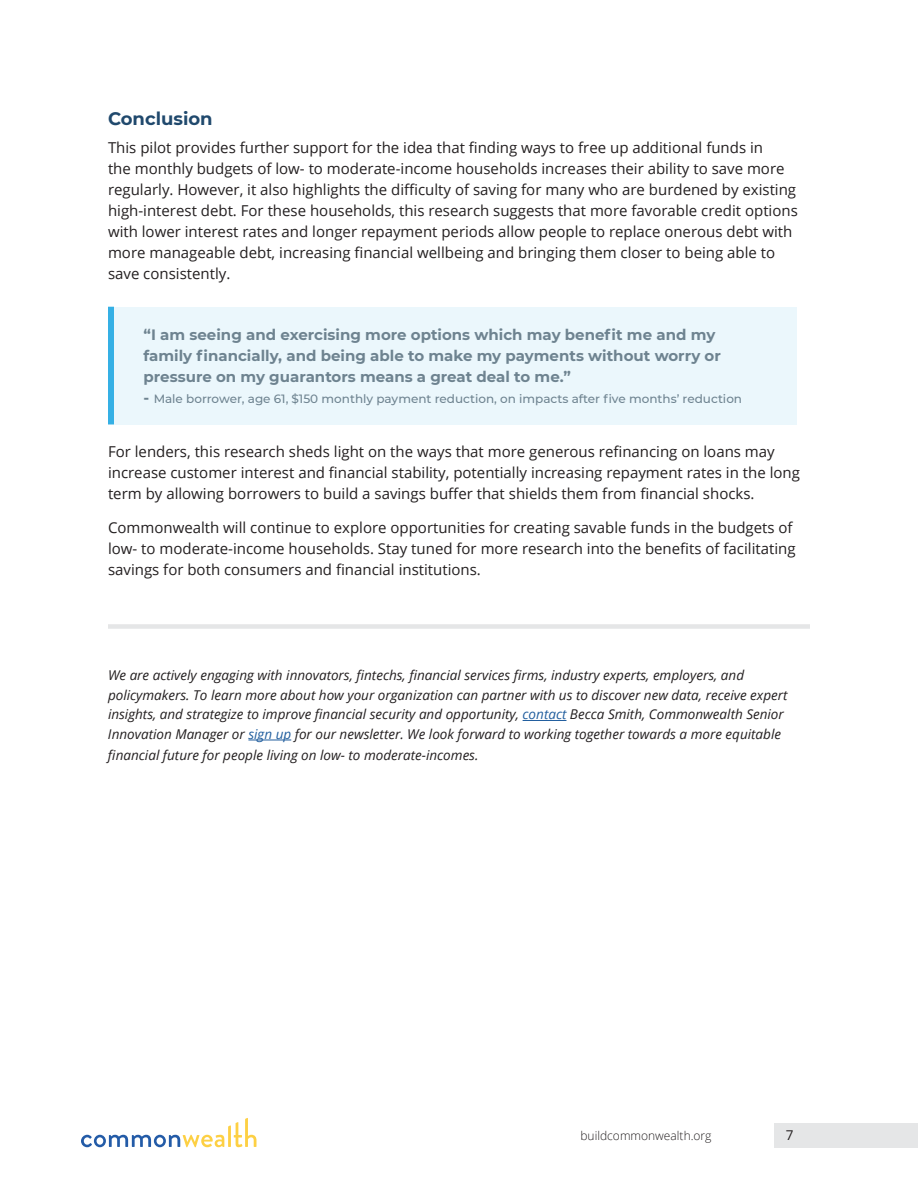
<style>
.page{position:relative;width:918px;height:1188px;background:#fff}
.page>*{position:absolute;margin:0;border:0;box-sizing:border-box;transform-origin:0 0}
.t1{font:700 18px "Montserrat";color:#20496d}
.t2{font:15px/21px "Open Sans";color:#231f20}
.t3{font:700 15px/21px "Montserrat";color:#6e8390}
.t4{font:italic 13.5px/19.5px "Open Sans";color:#231f20}
.t5{font:13.5px "Open Sans";color:#231f20}
.t6{font:500 12px "Montserrat";color:#6e8390}
.t7{font:300 12px "Open Sans";color:#231f20}
.s1{font-weight:700;font-size:15px}
.s2{color:#215e9e}
</style>
<div class="page">
<svg style="left:81px;top:1118px;width:175px;height:29px"></svg>
<div style="left:775px;top:1123px;width:143px;height:24px;background:#e5e6e7"></div>
<hr style="left:523px;top:720px;width:43px;height:1px;background:#215e9e">
<hr style="left:248px;top:740px;width:43px;height:1px;background:#215e9e">
<div style="left:108px;top:624px;width:702px;height:5px;background:#e5e6e7"></div>
<div style="left:108px;top:307px;width:688px;height:117px;background:#ebf7fc"></div>
<div style="left:108px;top:307px;width:6px;height:117px;background:#35b0e5"></div>
<p class="t1" style="left:108px;top:106px;width:106px">Conclusion</p>
<p class="t2" style="left:108px;top:137px;width:691px">This pilot provides further support for the idea that finding ways to free up additional funds in<br>the monthly budgets of low- to moderate-income households increases their ability to save more regularly. However, it also highlights the difficulty of saving for many who are burdened by existing high-interest debt. For these households, this research suggests that more favorable credit options with lower interest rates and longer repayment periods allow people to replace onerous debt with more manageable debt, increasing financial wellbeing and bringing them closer to being able to save consistently.</p>
<p class="t3" style="left:144px;top:324px;width:579px">“I am seeing and exercising more options which may benefit me and my family financially, and being able to make my payments without worry or pressure on my guarantors means a great deal to me.”</p>
<p class="t6" style="left:144px;top:391px;width:600px"><span class="s1">-</span> Male borrower, age 61, $150 monthly payment reduction, on impacts after five months’ reduction</p>
<p class="t2" style="left:108px;top:441px;width:693px">For lenders, this research sheds light on the ways that more generous refinancing on loans may increase customer interest and financial stability, potentially increasing repayment rates in the long term by allowing borrowers to build a savings buffer that shields them from financial shocks.</p>
<p class="t2" style="left:108px;top:517px;width:689px">Commonwealth will continue to explore opportunities for creating savable funds in the budgets of low- to moderate-income households. Stay tuned for more research into the benefits of facilitating savings for both consumers and financial institutions.</p>
<p class="t4" style="left:108px;top:665px;width:681px">We are actively engaging with innovators, fintechs, financial services firms, industry experts, employers, and policymakers. To learn more about how your organization can partner with us to discover new data, receive expert insights, and strategize to improve financial security and opportunity, <span class="s2">contact</span> Becca Smith, Commonwealth Senior Innovation Manager or <span class="s2">sign up</span> for our newsletter. We look forward to working together towards a more equitable</p>
<p class="t4" style="left:108px;top:745px;width:372px">financial future for people living on low- to moderate-incomes.</p>
<p class="t7" style="left:580px;top:1127px;width:133px">buildcommonwealth.org</p>
<p class="t5" style="left:786px;top:1126px;width:9px">7</p>
</div>
